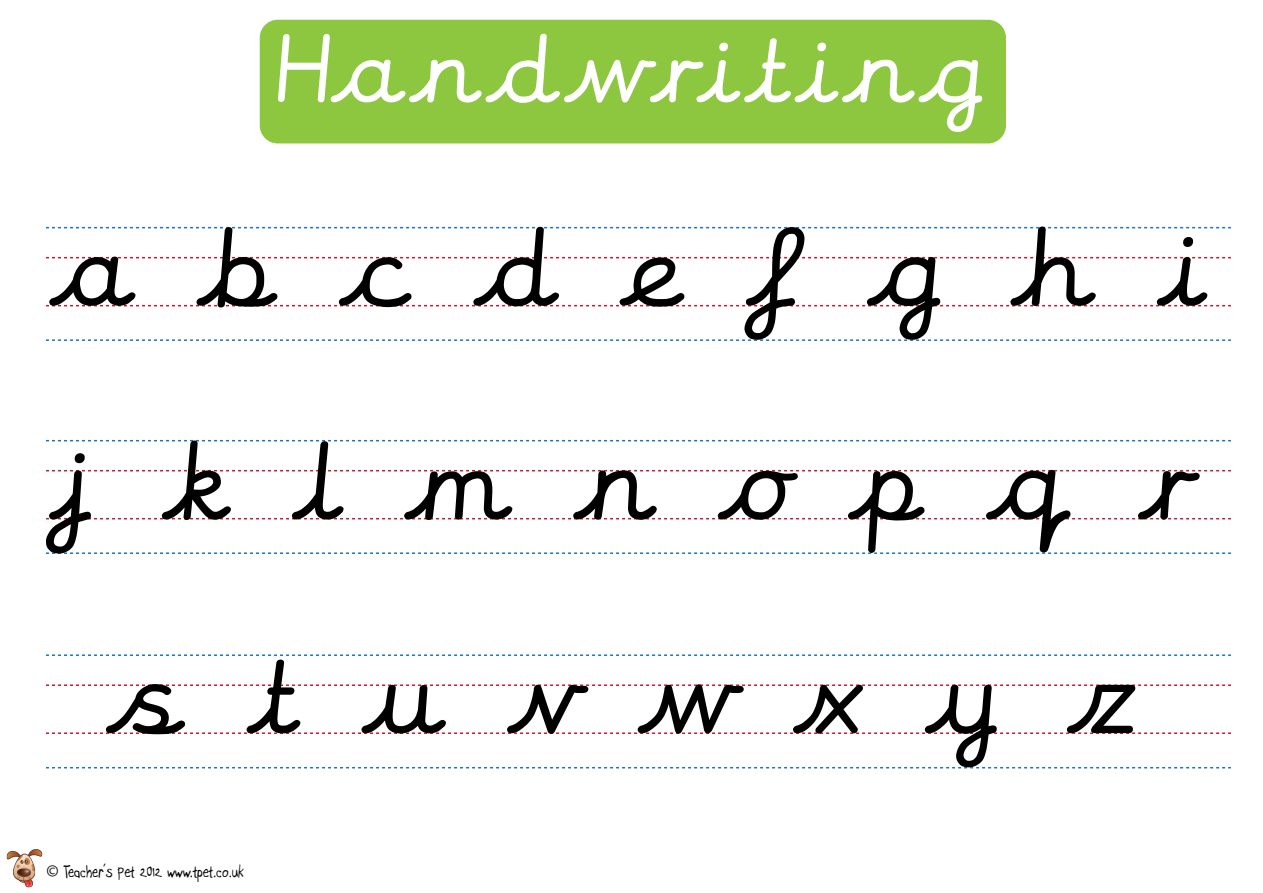
<style>
.page{position:relative;width:1263px;height:893px;background:#fff}
.page>*{position:absolute;margin:0;border:0;box-sizing:border-box;transform-origin:0 0}
.t1{font:89.1px "CCW Cursive Writing 1";color:#000}
.t2{font:77.4px "CCW Cursive Writing 1";color:#fff}
.t3{font:18px "Boopee";color:#000}
.s1{font-family:"Myriad Pro"}
</style>
<div class="page">
<div style="left:260px;top:20px;width:746px;height:123px;background:#8dc63f;border-radius:18px"></div>
<svg style="left:46px;top:767px;width:1185px;height:1px"></svg>
<svg style="left:46px;top:732px;width:1185px;height:2px"></svg>
<svg style="left:46px;top:684px;width:1185px;height:2px"></svg>
<svg style="left:46px;top:654px;width:1185px;height:2px"></svg>
<svg style="left:46px;top:552px;width:1185px;height:2px"></svg>
<svg style="left:46px;top:518px;width:1185px;height:1px"></svg>
<svg style="left:46px;top:470px;width:1185px;height:1px"></svg>
<svg style="left:46px;top:440px;width:1185px;height:1px"></svg>
<svg style="left:46px;top:339px;width:1185px;height:2px"></svg>
<svg style="left:46px;top:305px;width:1185px;height:1px"></svg>
<svg style="left:46px;top:257px;width:1185px;height:1px"></svg>
<svg style="left:46px;top:227px;width:1185px;height:1px"></svg>
<img style="left:6px;top:849px;width:37px;height:39px">
<h2 class="t2" style="left:268px;top:13px;width:734px">Handwriting</h2>
<h1 class="t1" style="left:57px;top:203px;width:1164px">a b c d e f g h i</h1>
<h1 class="t1" style="left:57px;top:417px;width:1144px">j k l m n o p q r</h1>
<h1 class="t1" style="left:114px;top:630px;width:1044px">s t u v w x y z</h1>
<p class="t3" style="left:46px;top:861px;width:199px"><span class="s1">©</span> Teacher’s Pet 2012 www.tpet.co.uk</p>
</div>
